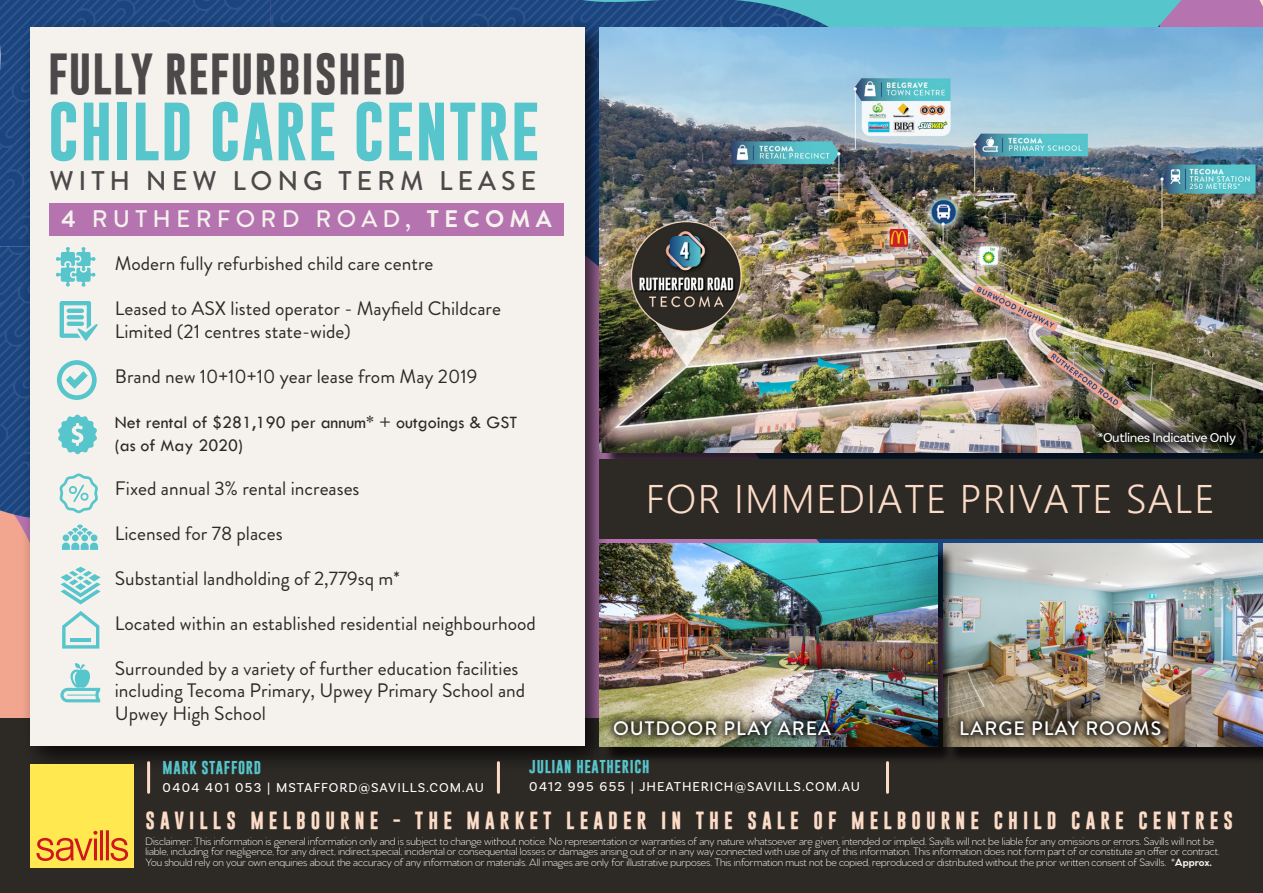
<style>
.page{position:relative;width:1263px;height:893px;background:#fff}
.page>*{position:absolute;margin:0;border:0;box-sizing:border-box;transform-origin:0 0}
.t1{font:700 58.95px "Gobold";letter-spacing:.02em;color:#57c5cc}
.t2{font:700 41.85px "Gobold";letter-spacing:.025em;color:#4c494a}
.t3{font:300 39px "Malgun Gothic";letter-spacing:.035em;color:#fddcc7}
.t4{font:500 27px "Brandon Grotesque";letter-spacing:.18em;color:#4c494a}
.t5{font:500 24px "Brandon Grotesque";letter-spacing:.22em;color:#f5f2ed}
.t6{font:19.5px/22.5px "Brandon Grotesque";color:#2d2a26}
.t7{font:500 19.5px "Brandon Grotesque";letter-spacing:.05em;color:#fff}
.t8{font:700 18px "Gobold";letter-spacing:.28em;color:#fddcc7}
.t9{font:18px/23.1px "Tw Cen";color:#2d2a26}
.t10{font:13.5px "Basic Sans";letter-spacing:.07em;color:#fff}
.t11{font:700 13.5px "Gobold";letter-spacing:.05em;color:#57c5cc}
.t12{font:13.5px "Basic Sans";letter-spacing:-.03em;color:#fff}
.t13{font:300 11.25px/10.5px "Venti CF";color:#f7f5f1}
.s1{font-weight:700}
</style>
<div class="page">
<svg style="left:440px;top:0;width:823px;height:28px;background:#4e8dae"></svg>
<div style="left:0;top:719px;width:1263px;height:174px;background:#2d2a26"></div>
<div style="left:21px;top:18px;width:592px;height:756px;background:#000;opacity:.75"></div>
<div style="left:30px;top:28px;width:555px;height:718px;background:#f5f2ed"></div>
<div style="left:946px;top:546px;width:317px;height:219px;background:#000;opacity:.75"></div>
<img style="left:944px;top:544px;width:319px;height:202px">
<div style="left:602px;top:546px;width:353px;height:219px;background:#000;opacity:.75"></div>
<img style="left:600px;top:544px;width:337px;height:202px">
<img style="left:600px;top:28px;width:663px;height:424px">
<div style="left:606px;top:713px;width:233px;height:31px;background:#000;opacity:.75"></div>
<div style="left:952px;top:713px;width:217px;height:31px;background:#000;opacity:.75"></div>
<svg style="left:60px;top:663px;width:40px;height:39px"></svg>
<svg style="left:61px;top:567px;width:40px;height:37px"></svg>
<svg style="left:62px;top:611px;width:37px;height:38px"></svg>
<svg style="left:0;top:0;width:440px;height:550px"></svg>
<hr style="left:67px;top:309px;width:17px;height:4px;background:#57c5cc;border-radius:2px">
<svg style="left:67px;top:315px;width:17px;height:4px"></svg>
<hr style="left:67px;top:322px;width:17px;height:4px;background:#57c5cc;border-radius:2px">
<div style="left:600px;top:459px;width:663px;height:80px;background:#2d2a26"></div>
<div style="left:1081px;top:415px;width:172px;height:47px;background:#000;opacity:.83"></div>
<div style="left:30px;top:764px;width:104px;height:103px;background:#ffe850"></div>
<svg style="left:36px;top:830px;width:92px;height:31px"></svg>
<hr style="left:147px;top:763px;width:3px;height:29px;background:#fddcc7">
<hr style="left:497px;top:763px;width:3px;height:29px;background:#fddcc7">
<hr style="left:886px;top:763px;width:3px;height:29px;background:#fddcc7">
<div style="left:50px;top:203px;width:514px;height:32px;background:#b574b0"></div>
<h2 class="t2" style="left:48px;top:46px;width:359px">FULLY REFURBISHED</h2>
<h1 class="t1" style="left:48px;top:93px;width:493px">CHILD CARE CENTRE</h1>
<h3 class="t4" style="left:50px;top:162px;width:488px">WITH NEW LONG TERM LEASE</h3>
<h3 class="t5" style="left:62px;top:203px;width:492px"><span class="s1">4</span> RUTHERFORD ROAD, <span class="s1">TECOMA</span></h3>
<h3 class="t6" style="left:115px;top:253px;width:320px">Modern fully refurbished child care centre</h3>
<h3 class="t6" style="left:115px;top:298px;width:388px">Leased to ASX listed operator - Mayfield Childcare<br>Limited (21 centres state-wide)</h3>
<h3 class="t6" style="left:115px;top:365px;width:364px">Brand new 10+10+10 year lease from May 2019</h3>
<h3 class="t9" style="left:115px;top:411px;width:404px">Net rental of $281,190 per annum* + outgoings &amp; GST (as of May 2020)</h3>
<h3 class="t6" style="left:115px;top:477px;width:246px">Fixed annual 3% rental increases</h3>
<h3 class="t6" style="left:115px;top:522px;width:169px">Licensed for 78 places</h3>
<h3 class="t6" style="left:115px;top:567px;width:286px">Substantial landholding of 2,779sq m*</h3>
<h3 class="t6" style="left:115px;top:612px;width:423px">Located within an established residential neighbourhood</h3>
<h3 class="t6" style="left:115px;top:657px;width:412px">Surrounded by a variety of further education facilities including Tecoma Primary, Upwey Primary School and<br>Upwey High School</h3>
<p class="t12" style="left:1098px;top:430px;width:140px">*Outlines Indicative Only</p>
<h3 class="t3" style="left:646px;top:476px;width:570px">FOR IMMEDIATE PRIVATE SALE</h3>
<h3 class="t7" style="left:613px;top:715px;width:219px">OUTDOOR PLAY AREA</h3>
<h3 class="t7" style="left:959px;top:715px;width:204px">LARGE PLAY ROOMS</h3>
<p class="t11" style="left:163px;top:759px;width:100px">MARK STAFFORD</p>
<p class="t10" style="left:163px;top:779px;width:323px">0404 401 053 | MSTAFFORD@SAVILLS.COM.AU</p>
<p class="t11" style="left:529px;top:758px;width:122px">JULIAN HEATHERICH</p>
<p class="t10" style="left:529px;top:778px;width:332px">0412 995 655 | JHEATHERICH@SAVILLS.COM.AU</p>
<h3 class="t8" style="left:145px;top:809px;width:1089px">SAVILLS MELBOURNE - THE MARKET LEADER IN THE SALE OF MELBOURNE CHILD CARE CENTRES</h3>
<p class="t13" style="left:145px;top:836px;width:1076px">Disclaimer: This information is general information only and is subject to change without notice. No representation or warranties of any nature whatsoever are given, intended or implied. Savills will not be liable for any omissions or errors. Savills will not be liable, including for negligence, for any direct, indirect,special, incidental or consequential losses or damages arising out of or in any way connected with use of any of this information. This information does not form part of or constitute an offer or contract.<br>You should rely on your own enquiries about the accuracy of any information or materials. All images are only for illustrative purposes. This information must not be copied, reproduced or distributed without the prior written consent of Savills. *<span class="s1">Approx.</span></p>
</div>
